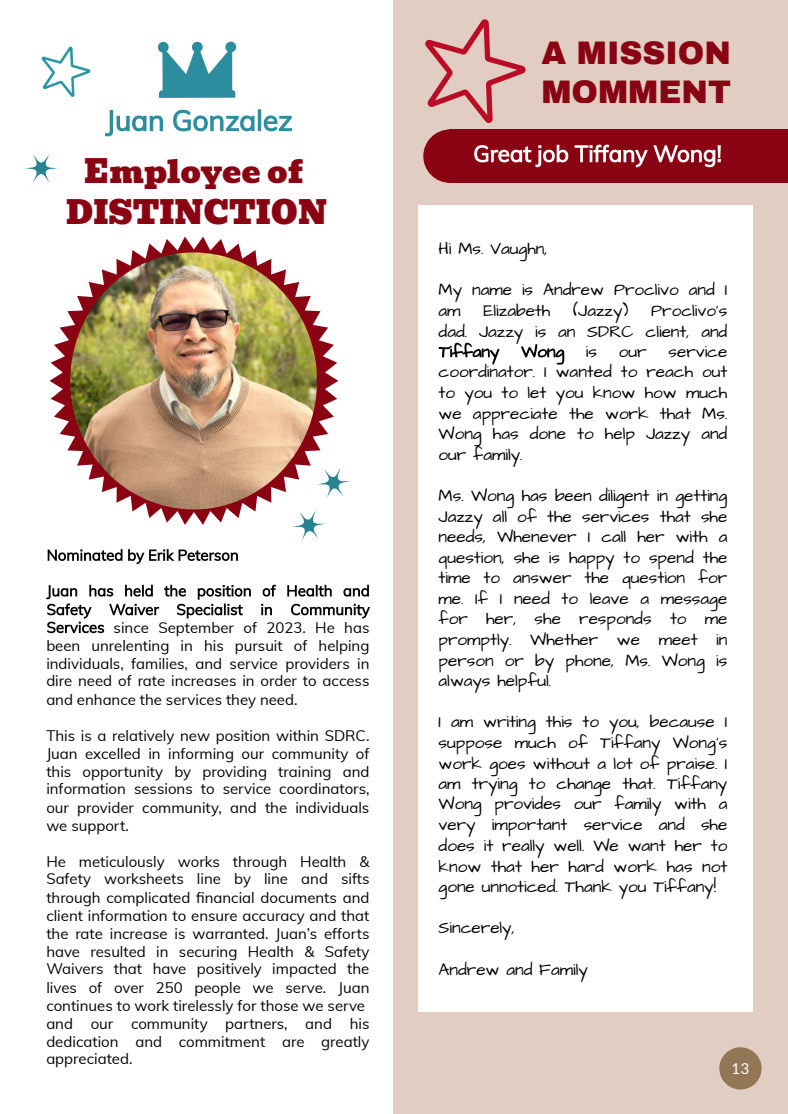
<style>
.page{position:relative;width:788px;height:1114px;background:#fff}
.page>*{position:absolute;margin:0;border:0;box-sizing:border-box;transform-origin:0 0}
.t1{font:31.88px/41.2px "Bevan";color:#8a0312;text-align:center}
.t2{font:900 31.88px/38.5px "Archivo";color:#8a0312}
.t3{font:17.12px/20.5px "Architects Daughter";color:#000;text-align:justify}
.t4{font:15px/18px "Muli";color:#000;text-align:justify}
.t5{font:15px "Lato";color:#fff}
.s1{color:rgb(0 0 0/0)}
</style>
<div class="page">
<svg style="left:49px;top:237px;width:289px;height:288px"></svg>
<svg style="left:105px;top:109px;width:187px;height:27px"></svg>
<svg style="left:48px;top:549px;width:190px;height:15px"></svg>
<svg style="left:46px;top:585px;width:324px;height:48px"></svg>
<svg style="left:25px;top:154px;width:33px;height:29px"></svg>
<svg style="left:282px;top:459px;width:68px;height:81px"></svg>
<svg style="left:158px;top:42px;width:78px;height:56px"></svg>
<svg style="left:41px;top:46px;width:50px;height:51px"></svg>
<img style="left:70px;top:252px;width:247px;height:257px">
<div style="left:393px;top:0;width:395px;height:1114px;background:#e1cdc2"></div>
<div style="left:418px;top:206px;width:334px;height:806px;background:#fff"></div>
<svg style="left:438px;top:343px;width:126px;height:21px"></svg>
<div style="left:451px;top:129px;width:337px;height:54px;background:#8a0312"></div>
<svg style="left:423px;top:19px;width:145px;height:164px"></svg>
<svg style="left:574px;top:145px;width:146px;height:22px"></svg>
<svg style="left:719px;top:1047px;width:42px;height:42px"></svg>
<h1 class="t1" style="left:66px;top:151px;width:263px">Employee of<br>DISTINCTION</h1>
<p class="t4" style="left:46px;top:619px;width:324px"><span class="s1">Services</span> since September of 2023. He has been unrelenting in his pursuit of helping individuals, families, and service providers in dire need of rate increases in order to access and enhance the services they need.</p>
<p class="t4" style="left:46px;top:727px;width:324px">This is a relatively new position within SDRC.<br>Juan excelled in informing our community of this opportunity by providing training and information sessions to service coordinators, our provider community, and the individuals we support.</p>
<p class="t4" style="left:46px;top:853px;width:324px;text-align:left">He meticulously works through Health &amp; Safety worksheets line by line and sifts through complicated nancial documents and client information to ensure accuracy and that the rate increase is warranted. Juan’s efforts have resulted in securing Health &amp; Safety Waivers that have positively impacted the lives of over 250 people we serve. Juan continues to work tirelessly for those we serve and our community partners, and his dedication and commitment are greatly appreciated.</p>
<h1 class="t2" style="left:541px;top:34px;width:191px">A MISSION<br>MOMMENT</h1>
<p class="t3" style="left:438px;top:239px;width:110px">Hi Ms. Vaughn,</p>
<p class="t3" style="left:438px;top:280px;width:290px">My name is Andrew Proclivo and I am</p>
<p class="t3" style="left:483px;top:301px;width:68px">Elizabeth</p>
<p class="t3" style="left:573px;top:301px;width:57px">(Jazzy)</p>
<p class="t3" style="left:651px;top:301px;width:77px">Proclivo's</p>
<p class="t3" style="left:438px;top:321px;width:290px">dad. Jazzy is an SDRC client, and</p>
<p class="t3" style="left:585px;top:342px;width:13px">is</p>
<p class="t3" style="left:618px;top:342px;width:29px">our</p>
<p class="t3" style="left:438px;top:342px;width:290px;text-indent:230px">service coordinator. I wanted to reach out to you to let you know how much we appreciate the work that Ms.<br>Wong has done to help Jazzy and our family.</p>
<p class="t3" style="left:438px;top:485px;width:290px">Ms. Wong has been diligent in getting Jazzy all of the services that she needs, Whenever I call her with a question, she is happy to spend the time to answer the question for me. If I need to leave a message for her, she responds to me promptly. Whether we meet in person or by phone, Ms. Wong is always helpful.</p>
<p class="t3" style="left:438px;top:712px;width:290px">I am writing this to you, because I suppose much of Tiffany Wong's work goes without a lot of praise. I am trying to change that. Tiffany Wong provides our family with a very important service and she does it really well. We want her to know that her hard work has not gone unnoticed. Thank you Tiffany!</p>
<p class="t3" style="left:438px;top:918px;width:78px">Sincerely,</p>
<p class="t3" style="left:438px;top:959px;width:151px">Andrew and Family</p>
<p class="t5" style="left:731px;top:1059px;width:19px">13</p>
</div>
